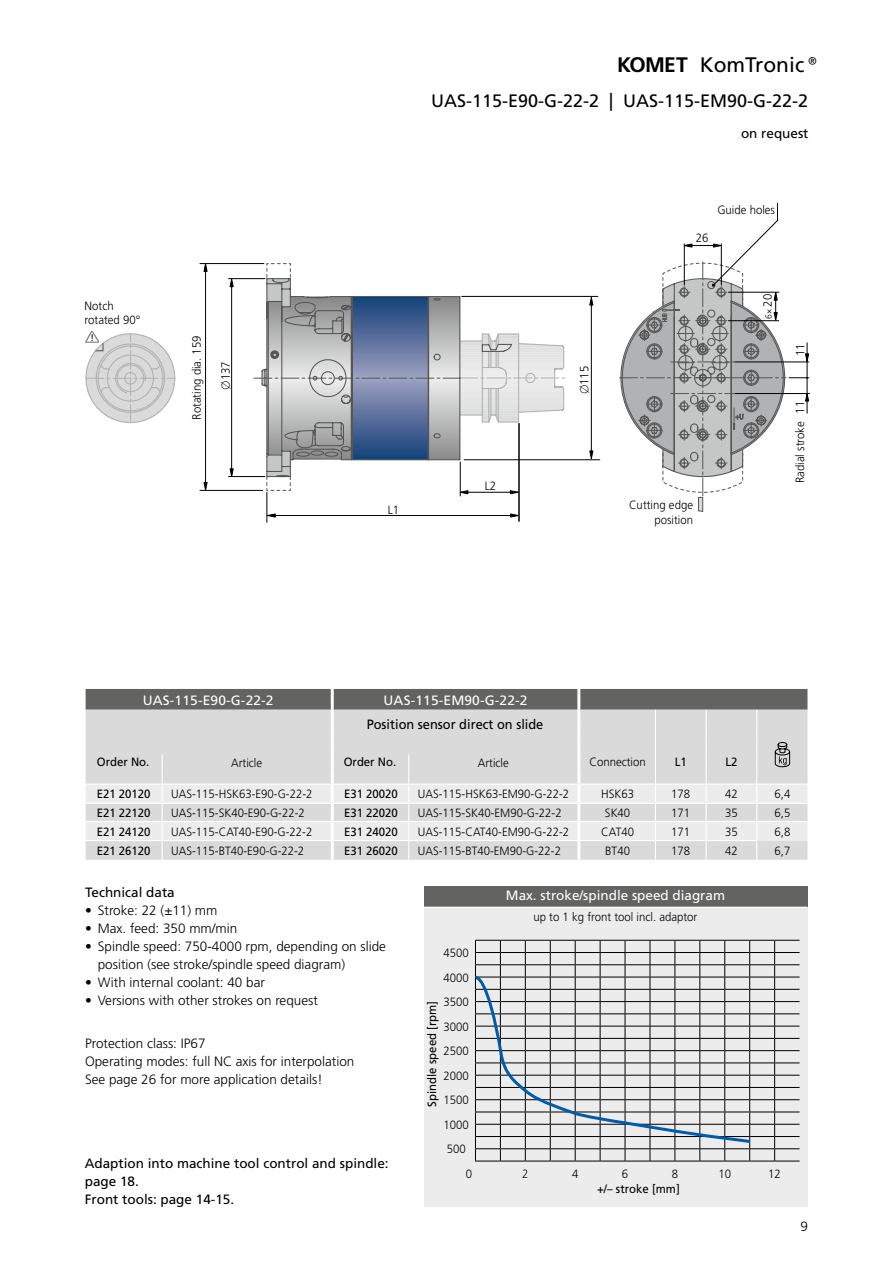
<style>
.page{position:relative;width:893px;height:1263px;background:#fff}
.page>*{position:absolute;margin:0;border:0;box-sizing:border-box;transform-origin:0 0}
.t1{font:21px "Frutiger CE";color:#000}
.t2{font:18px "Frutiger CE";color:#000}
.t3{font:300 13.5px/18px "Frutiger CE";color:#000}
.t4{font:13.5px/18px "Frutiger CE";color:#000}
.t5{font:13.5px "Frutiger CE";color:#fff}
.t6{font:13.5px "Frutiger CE";color:#000;scale:.95 1}
.t7{font:300 12px/13.5px "Frutiger CE";color:#000;scale:.95 1}
.t8{font:12px "Frutiger CE";color:#000;scale:.95 1}
.t9{font:300 9px "Frutiger CE";color:#000;scale:.95 1}
.s1{font-weight:700}
.s2{font-family:"European Pi Two";font-weight:400}
.s3{font-size:12px}
</style>
<div class="page">
<hr style="left:266px;top:492px;width:1px;height:30px;background:#000">
<hr style="left:519px;top:423px;width:1px;height:98px;background:#000">
<hr style="left:274px;top:515px;width:245px;height:1px;background:#000">
<svg style="left:266px;top:513px;width:10px;height:5px"></svg>
<svg style="left:510px;top:513px;width:10px;height:5px"></svg>
<hr style="left:460px;top:462px;width:1px;height:34px;background:#000">
<hr style="left:466px;top:492px;width:52px;height:1px;background:#000">
<svg style="left:509px;top:490px;width:11px;height:5px"></svg>
<svg style="left:459px;top:490px;width:10px;height:5px"></svg>
<hr style="left:200px;top:263px;width:64px;height:1px;background:#000">
<hr style="left:200px;top:490px;width:63px;height:1px;background:#000">
<hr style="left:205px;top:270px;width:1px;height:220px;background:#000">
<svg style="left:203px;top:263px;width:5px;height:9px"></svg>
<svg style="left:203px;top:482px;width:5px;height:9px"></svg>
<hr style="left:229px;top:476px;width:36px;height:1px;background:#000">
<hr style="left:231px;top:286px;width:1px;height:189px;background:#000">
<svg style="left:229px;top:279px;width:5px;height:9px"></svg>
<svg style="left:229px;top:468px;width:5px;height:10px"></svg>
<div style="left:266px;top:476px;width:25px;height:15px;border:1px dashed #565656"></div>
<hr style="left:229px;top:278px;width:36px;height:1px;background:#000">
<div style="left:267px;top:263px;width:24px;height:15px;border:1px dashed #565656"></div>
<svg style="left:261px;top:277px;width:340px;height:201px"></svg>
<div style="left:424px;top:886px;width:383px;height:21px;background:#636362"></div>
<div style="left:424px;top:907px;width:383px;height:299px;background:#ececed"></div>
<hr style="left:424px;top:907px;width:383px;height:1px;background:#fff">
<svg style="left:475px;top:940px;width:325px;height:222px"></svg>
<svg style="left:522px;top:1170px;width:6px;height:9px"></svg>
<svg style="left:475px;top:974px;width:278px;height:170px"></svg>
<svg style="left:85px;top:330px;width:90px;height:93px"></svg>
<svg style="left:86px;top:689px;width:721px;height:171px;background:#d0d0d0"></svg>
<svg style="left:619px;top:202px;width:190px;height:310px"></svg>
<h1 class="t1" style="left:617px;top:52px;width:205px"><span class="s1">KOMET</span> KomTronic®</h1>
<h2 class="t2" style="left:431px;top:91px;width:379px">UAS-115-E90-G-22-2 | UAS-115-E M90-G-22-2</h2>
<p class="t4" style="left:741px;top:124px;width:69px">on request</p>
<p class="t7" style="left:85px;top:299px;width:60px">Notch rotated 90°</p>
<p class="t7" style="left:190px;top:420px;width:90px;rotate:-90deg">Rotating dia. 159</p>
<p class="t7" style="left:219px;top:390px;width:32px;rotate:-90deg"><span class="s2">x</span>137</p>
<p class="t7" style="left:388px;top:503px;width:14px">L1</p>
<p class="t7" style="left:485px;top:479px;width:14px">L2</p>
<p class="t7" style="left:577px;top:394px;width:32px;rotate:-90deg"><span class="s2">x</span>115</p>
<p class="t7" style="left:696px;top:231px;width:15px">26</p>
<p class="t7" style="left:717px;top:202px;width:62px">Guide holes</p>
<p class="t7" style="left:629px;top:498px;width:69px;line-height:14.4px;text-align:right">Cutting edge position</p>
<p class="t9" style="left:763px;top:319px;width:28px;rotate:-90deg">6× <span class="s3">20</span></p>
<p class="t7" style="left:793px;top:356px;width:15px;rotate:-90deg">11</p>
<p class="t7" style="left:793px;top:414px;width:15px;rotate:-90deg">11</p>
<p class="t7" style="left:793px;top:483px;width:67px;rotate:-90deg">Radial stroke</p>
<p class="t5" style="left:143px;top:692px;width:132px">UAS-115-E90-G-22-2</p>
<p class="t5" style="left:384px;top:692px;width:146px">UAS-115-E M90-G-22-2</p>
<p class="t6" style="left:367px;top:717px;width:188px">Position sensor direct on slide</p>
<p class="t8" style="left:97px;top:755px;width:57px">Order No.</p>
<p class="t7" style="left:231px;top:755px;width:34px">Article</p>
<p class="t8" style="left:344px;top:755px;width:57px">Order No.</p>
<p class="t7" style="left:478px;top:755px;width:34px">Article</p>
<p class="t7" style="left:589px;top:755px;width:61px">Connection</p>
<p class="t8" style="left:675px;top:755px;width:14px">L1</p>
<p class="t8" style="left:725px;top:755px;width:14px">L2</p>
<p class="t8" style="left:97px;top:787px;width:58px">E21 20120</p>
<p class="t7" style="left:171px;top:787px;width:150px">UAS-115-HSK63-E90-G-22-2</p>
<p class="t8" style="left:344px;top:787px;width:58px">E31 20020</p>
<p class="t7" style="left:418px;top:787px;width:161px">UAS-115-HSK63-EM90-G-22-2</p>
<p class="t7" style="left:601px;top:787px;width:36px">HSK63</p>
<p class="t7" style="left:671px;top:787px;width:22px">178</p>
<p class="t7" style="left:725px;top:787px;width:15px">42</p>
<p class="t7" style="left:774px;top:787px;width:18px">6,4</p>
<p class="t8" style="left:97px;top:806px;width:58px">E21 22120</p>
<p class="t7" style="left:171px;top:806px;width:142px">UAS-115-SK40-E90-G-22-2</p>
<p class="t8" style="left:344px;top:806px;width:58px">E31 22020</p>
<p class="t7" style="left:418px;top:806px;width:153px">UAS-115-SK40-EM90-G-22-2</p>
<p class="t7" style="left:605px;top:806px;width:28px">SK40</p>
<p class="t7" style="left:671px;top:806px;width:22px">171</p>
<p class="t7" style="left:725px;top:806px;width:15px">35</p>
<p class="t7" style="left:774px;top:806px;width:18px">6,5</p>
<p class="t8" style="left:97px;top:824px;width:58px">E21 24120</p>
<p class="t7" style="left:171px;top:825px;width:150px">UAS-115-CAT40-E90-G-22-2</p>
<p class="t8" style="left:344px;top:824px;width:58px">E31 24020</p>
<p class="t7" style="left:418px;top:825px;width:161px">UAS-115-CAT40-EM90-G-22-2</p>
<p class="t7" style="left:601px;top:825px;width:36px">CAT40</p>
<p class="t7" style="left:671px;top:825px;width:22px">171</p>
<p class="t7" style="left:725px;top:825px;width:15px">35</p>
<p class="t7" style="left:774px;top:825px;width:18px">6,8</p>
<p class="t8" style="left:97px;top:844px;width:58px">E21 26120</p>
<p class="t7" style="left:171px;top:844px;width:142px">UAS-115-BT40-E90-G-22-2</p>
<p class="t8" style="left:344px;top:844px;width:58px">E31 26020</p>
<p class="t7" style="left:418px;top:844px;width:152px">UAS-115-BT40-EM90-G-22-2</p>
<p class="t7" style="left:605px;top:844px;width:28px">BT40</p>
<p class="t7" style="left:671px;top:844px;width:22px">178</p>
<p class="t7" style="left:725px;top:844px;width:15px">42</p>
<p class="t7" style="left:774px;top:844px;width:18px">6,7</p>
<p class="t4" style="left:85px;top:883px;width:91px">Technical data</p>
<p class="t3" style="left:85px;top:901px;width:134px">• Stroke: 22 (±11) mm</p>
<p class="t3" style="left:85px;top:919px;width:154px">• Max. feed: 350 mm/min</p>
<p class="t3" style="left:98px;top:937px;width:290px;text-indent:-13px">• Spindle speed: 750-4000 rpm, depending on slide position (see stroke/spindle speed diagram)</p>
<p class="t3" style="left:85px;top:973px;width:181px">• With internal coolant: 40 bar</p>
<p class="t3" style="left:85px;top:991px;width:234px">• Versions with other strokes on request</p>
<p class="t3" style="left:85px;top:1034px;width:271px">Protection class: IP67<br>Operating modes: full NC axis for interpolation<br>See page 26 for more application details!</p>
<p class="t4" style="left:85px;top:1154px;width:305px">Adaption into machine tool control and spindle: page 18.<br>Front tools: page 14-15.</p>
<p class="t5" style="left:506px;top:888px;width:221px">Max. stroke/spindle speed diagram</p>
<p class="t7" style="left:533px;top:910px;width:174px">up to 1 kg front tool incl. adaptor</p>
<p class="t7" style="left:443px;top:946px;width:28px">4500</p>
<p class="t7" style="left:443px;top:971px;width:28px">4000</p>
<p class="t7" style="left:443px;top:995px;width:28px">3500</p>
<p class="t7" style="left:443px;top:1020px;width:28px">3000</p>
<p class="t7" style="left:443px;top:1044px;width:28px">2500</p>
<p class="t7" style="left:443px;top:1069px;width:28px">2000</p>
<p class="t7" style="left:443px;top:1093px;width:28px">1500</p>
<p class="t7" style="left:443px;top:1118px;width:28px">1000</p>
<p class="t7" style="left:447px;top:1142px;width:22px">500</p>
<p class="t7" style="left:466px;top:1167px;width:8px">0</p>
<p class="t7" style="left:522px;top:1167px;width:8px">2</p>
<p class="t7" style="left:572px;top:1167px;width:8px">4</p>
<p class="t7" style="left:622px;top:1167px;width:8px">6</p>
<p class="t7" style="left:672px;top:1167px;width:8px">8</p>
<p class="t7" style="left:718px;top:1167px;width:15px">10</p>
<p class="t7" style="left:768px;top:1167px;width:15px">12</p>
<p class="t8" style="left:425px;top:1107px;width:113px;rotate:-90deg">Spindle speed [rpm]</p>
<p class="t8" style="left:597px;top:1181px;width:89px">+/– stroke [mm]</p>
<p class="t3" style="left:800px;top:1217px;width:9px">9</p>
</div>
